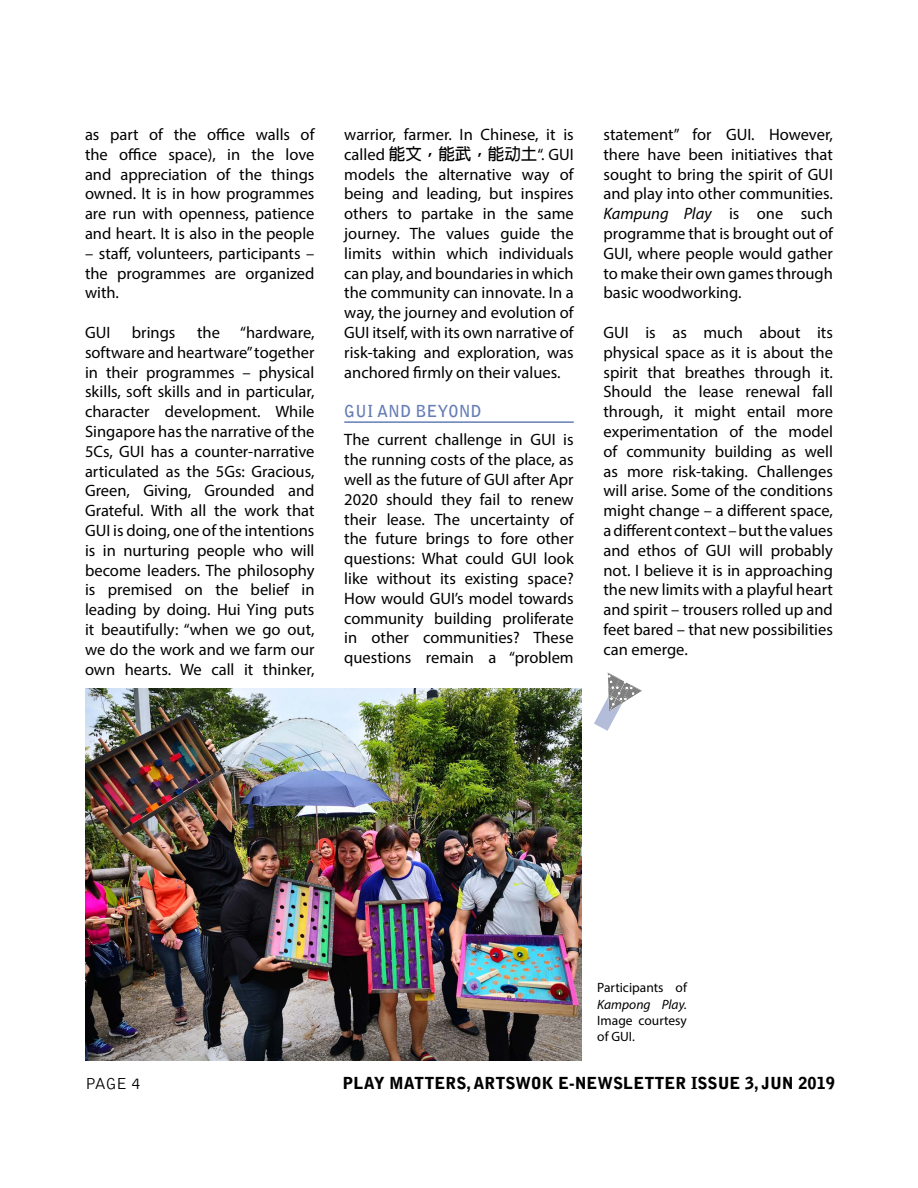
<style>
.page{position:relative;width:918px;height:1188px;background:#fff}
.page>*{position:absolute;margin:0;border:0;box-sizing:border-box;transform-origin:0 0}
.t1{font:16.5px/19.8px "Myriad Pro";color:#000;text-align:justify}
.t2{font:900 16.5px "Bell Gothic Std";color:#000}
.t3{font:700 16.5px "Bell Gothic Std";color:#667db5}
.t4{font:300 16.5px "Bell Gothic Std";color:#000}
.t5{font:13.5px/16.2px "Myriad Pro";color:#000}
.t6{font:italic 13.5px "Myriad Pro";color:#000}
.s1{font-family:"Adobe Fan Heiti Std";font-weight:700}
.s2{font-style:italic}
</style>
<div class="page">
<hr style="left:344px;top:421px;width:230px;height:2px;background:#667db5">
<img style="left:85px;top:688px;width:496px;height:372px">
<svg style="left:594px;top:672px;width:48px;height:59px"></svg>
<p class="t1" style="left:85px;top:124px;width:231px">as part of the office walls of the office space), in the love and appreciation of the things owned. It is in how programmes are run with openness, patience and heart. It is also in the people</p>
<p class="t1" style="left:85px;top:243px;width:231px">– staff, volunteers, participants – the programmes are organized with.</p>
<p class="t1" style="left:85px;top:322px;width:27px">GUI</p>
<p class="t1" style="left:132px;top:322px;width:45px">brings</p>
<p class="t1" style="left:85px;top:322px;width:231px;text-indent:112px">the “hardware, software and heartware” together in their programmes – physical skills, soft skills and in particular, character development. While Singapore has the narrative of the 5Cs, GUI has a counter-narrative articulated as the 5Gs: Gracious, Green, Giving, Grounded and Grateful. With all the work that GUI is doing, one of the intentions is in nurturing people who will become leaders. The philosophy is premised on the belief in leading by doing. Hui Ying puts it beautifully: “when we go out, we do the work and we farm our own hearts. We call it thinker,</p>
<p class="t1" style="left:344px;top:124px;width:231px">warrior, farmer. In Chinese, it is called <span class="s1">能文，能武，能动土</span>“. GUI models the alternative way of being and leading, but inspires others to partake in the same journey. The values guide the limits within which individuals can play, and boundaries in which the community can innovate. In a way, the journey and evolution of GUI itself, with its own narrative of risk-taking and exploration, was anchored firmly on their values.</p>
<p class="t3" style="left:344px;top:401px;width:139px">GUI AND BEYOND</p>
<p class="t1" style="left:344px;top:430px;width:231px">The current challenge in GUI is the running costs of the place, as well as the future of GUI after Apr 2020 should they fail to renew their lease. The uncertainty of the future brings to fore other questions: What could GUI look like without its existing space?<br>How would GUI’s model towards community building proliferate in other communities? These questions remain a “problem</p>
<p class="t1" style="left:603px;top:124px;width:231px">statement” for GUI. However, there have been initiatives that sought to bring the spirit of GUI and play into other communities.<br><span class="s2">Kampung Play</span> is one such programme that is brought out of GUI, where people would gather to make their own games through basic woodworking.</p>
<p class="t1" style="left:603px;top:322px;width:231px">GUI is as much about its physical space as it is about the spirit that breathes through it.<br>Should the lease renewal fall through, it might entail more experimentation of the model of community building as well as more risk-taking. Challenges will arise. Some of the conditions might change – a different space, a different context – but the values and ethos of GUI will probably not. I believe it is in approaching the new limits with a playful heart and spirit – trousers rolled up and feet bared – that new possibilities can emerge.</p>
<p class="t5" style="left:597px;top:979px;width:91px">Participants of</p>
<p class="t6" style="left:597px;top:996px;width:91px">Kampong Play.</p>
<p class="t5" style="left:597px;top:1012px;width:91px">Image courtesy of GUI.</p>
<p class="t4" style="left:85px;top:1075px;width:57px">PAGE 4</p>
<p class="t2" style="left:343px;top:1073px;width:494px">PLAY MATTERS, ARTSWOK E-NEWSLETTER ISSUE 3, JUN 2019</p>
</div>
